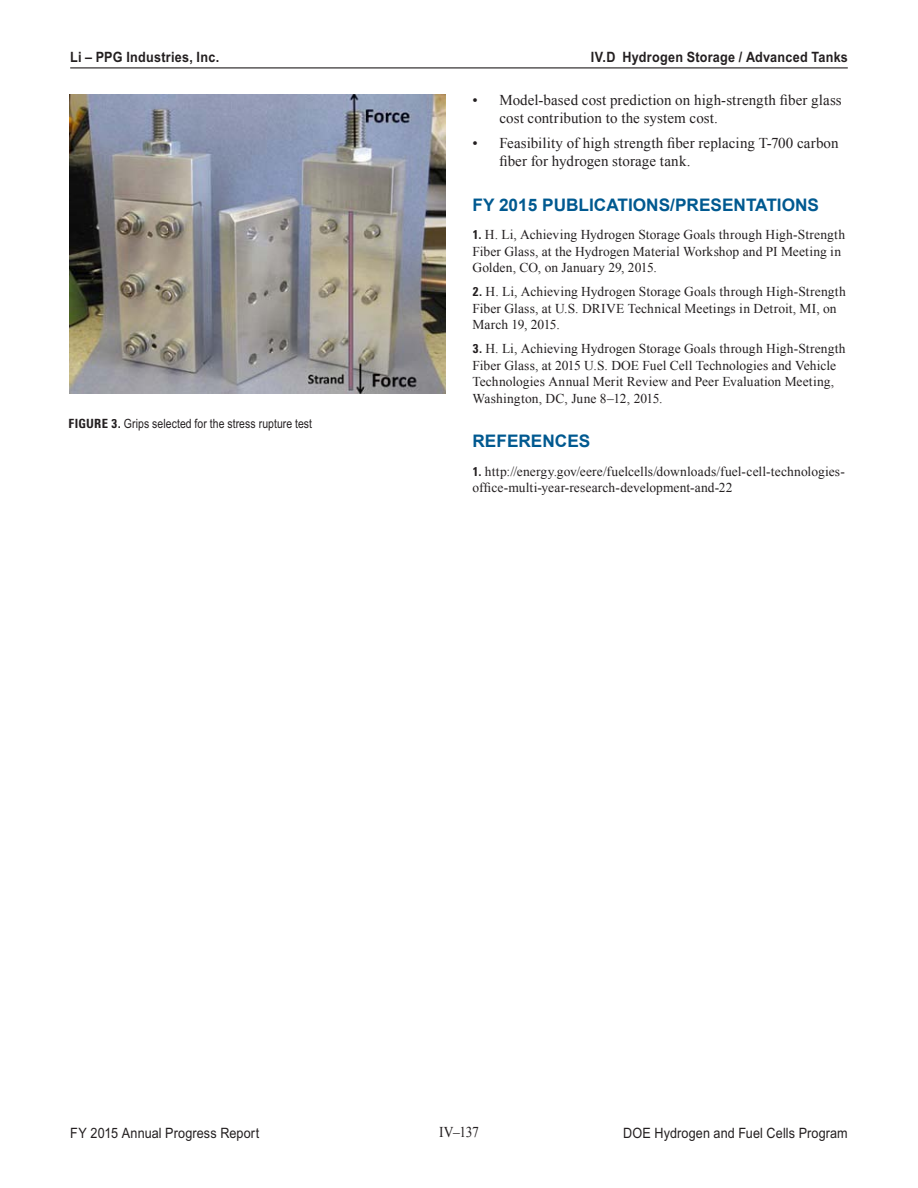
<style>
.page{position:relative;width:918px;height:1188px;background:#fff}
.page>*{position:absolute;margin:0;border:0;box-sizing:border-box;transform-origin:0 0}
._1_Object_Head_Blue{font:700 17.25px "Arial";color:#005990}
.t1{font:15px/18px "Times New Roman";letter-spacing:.005em;color:#231f20}
.t2{font:15px "Times New Roman";letter-spacing:.005em;color:#231f20;scale:.9 1}
.t3{font:14.25px "Arial Narrow MT Pro";letter-spacing:.01em;color:#231f20;scale:1.08 1}
.t4{font:700 14.25px "Arial Narrow MT Pro";letter-spacing:.015em;color:#231f20;scale:1.08 1}
._1_Reference{font:13.5px/16.5px "Times New Roman";letter-spacing:.005em;color:#231f20}
._1_FigureTitle{font:12.75px "Arial Narrow MT Pro";letter-spacing:.01em;color:#231f20}
.s1{font-family:"Zurich BT";font-weight:700;font-stretch:condensed;font-size:12.75px}
.s2{font-family:"Zurich BT";font-weight:700;font-stretch:condensed}
</style>
<div class="page">
<hr style="left:70px;top:67px;width:778px;height:1px;background:#231f20">
<img style="left:69px;top:95px;width:376px;height:299px">
<p class="t4" style="left:70px;top:49px;width:140px">Li – PPG Industries, Inc.</p>
<p class="t4" style="left:591px;top:48px;width:239px">IV.D Hydrogen Storage / Advanced Tanks</p>
<p class="t1" style="left:500px;top:91px;width:344px;text-indent:-27px">• Model-based cost prediction on high-strength fiber glass cost contribution to the system cost.</p>
<p class="t1" style="left:500px;top:134px;width:341px;text-indent:-27px">• Feasibility of high strength fiber replacing T-700 carbon fiber for hydrogen storage tank.</p>
<p class="_1_Object_Head_Blue" style="left:472px;top:193px;width:348px">FY 2015 PUBLICATIONS/PRESENTATIONS</p>
<p class="_1_Reference" style="left:472px;top:226px;width:374px"><span class="s1">1.</span> H. Li, Achieving Hydrogen Storage Goals through High-Strength<br>Fiber Glass, at the Hydrogen Material Workshop and PI Meeting in<br>Golden, CO, on January 29, 2015.</p>
<p class="_1_Reference" style="left:472px;top:283px;width:375px"><span class="s1">2.</span> H. Li, Achieving Hydrogen Storage Goals through High-Strength<br>Fiber Glass, at U.S. DRIVE Technical Meetings in Detroit, MI, on<br>March 19, 2015.</p>
<p class="_1_Reference" style="left:472px;top:340px;width:375px"><span class="s1">3.</span> H. Li, Achieving Hydrogen Storage Goals through High-Strength Fiber Glass, at 2015 U.S. DOE Fuel Cell Technologies and Vehicle Technologies Annual Merit Review and Peer Evaluation Meeting, Washington, DC, June 8–12, 2015.</p>
<p class="_1_Object_Head_Blue" style="left:472px;top:430px;width:119px">REFERENCES</p>
<p class="_1_Reference" style="left:472px;top:463px;width:374px"><span class="s1">1.</span> http://energy.gov/eere/fuelcells/downloads/fuel-cell-technologies&shy;office-multi-year-research-development-and-22</p>
<p class="_1_FigureTitle" style="left:68px;top:416px;width:245px"><span class="s2">FIGURE 3.</span> Grips selected for the stress rupture test</p>
<p class="t3" style="left:70px;top:1124px;width:176px">FY 2015 Annual Progress Report</p>
<p class="t2" style="left:439px;top:1122px;width:46px">IV–137</p>
<p class="t3" style="left:623px;top:1124px;width:210px">DOE Hydrogen and Fuel Cells Program</p>
</div>
